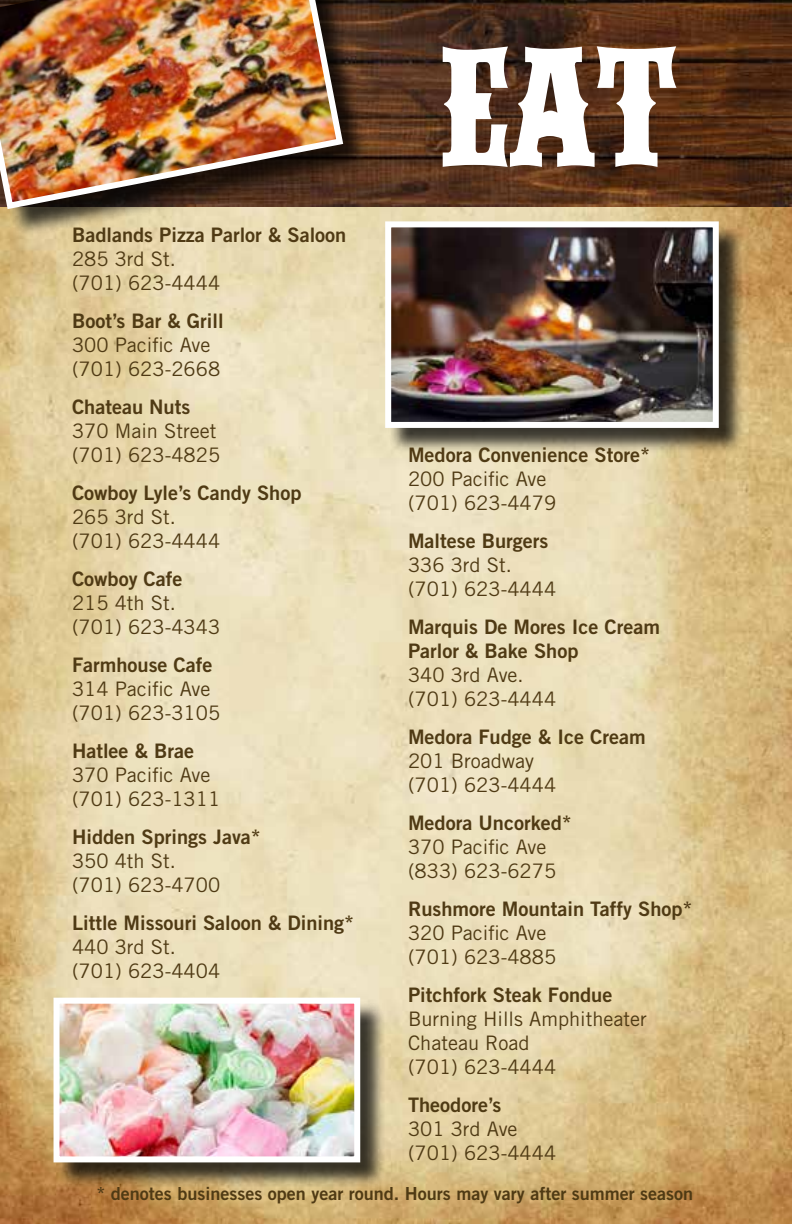
<style>
.page{position:relative;width:792px;height:1224px;background:#fff}
.page>*{position:absolute;margin:0;border:0;box-sizing:border-box;transform-origin:0 0}
.t1{font:172px "IFC WILDRODEO Bold";color:#fff}
.t2{font:20px/24px "Trade Gothic";color:#4f3a14}
.t3{font:20px/24px "Trade Gothic Bold Two";color:#4f3a14}
.t4{font:18px "Trade Gothic Bold Two";color:#4f3a14}
</style>
<div class="page">
<img style="left:0;top:207px;width:792px;height:1017px">
<img style="left:371px;top:0;width:421px;height:207px">
<div style="left:388px;top:224px;width:357px;height:230px;background:#000;opacity:.75"></div>
<img style="left:392px;top:228px;width:320px;height:193px">
<div style="left:385px;top:221px;width:334px;height:207px;border:6px solid #fff"></div>
<div style="left:57px;top:1001px;width:329px;height:188px;background:#000;opacity:.75"></div>
<img style="left:61px;top:1005px;width:292px;height:150px">
<div style="left:54px;top:998px;width:306px;height:164px;border:6px solid #fff"></div>
<div style="left:0;top:0;width:371px;height:237px;background:#000;opacity:.75"></div>
<img style="left:0;top:0;width:347px;height:213px">
<h1 class="t1" style="left:443px;top:44px;width:237px">EAT</h1>
<p class="t3" style="left:72px;top:223px;width:276px">Badlands Pizza Parlor &amp; Saloon</p>
<p class="t2" style="left:72px;top:247px;width:150px">285 3rd St. (701) 623-4444</p>
<p class="t3" style="left:72px;top:309px;width:153px">Boot’s Bar &amp; Grill</p>
<p class="t2" style="left:72px;top:333px;width:150px">300 Pacific Ave (701) 623-2668</p>
<p class="t3" style="left:72px;top:395px;width:120px">Chateau Nuts</p>
<p class="t2" style="left:72px;top:419px;width:150px">370 Main Street (701) 623-4825</p>
<p class="t3" style="left:72px;top:481px;width:231px">Cowboy Lyle’s Candy Shop</p>
<p class="t2" style="left:72px;top:505px;width:150px">265 3rd St. (701) 623-4444</p>
<p class="t3" style="left:72px;top:567px;width:112px">Cowboy Cafe</p>
<p class="t2" style="left:72px;top:591px;width:150px">215 4th St. (701) 623-4343</p>
<p class="t3" style="left:72px;top:653px;width:142px">Farmhouse Cafe</p>
<p class="t2" style="left:72px;top:677px;width:150px">314 Pacific Ave (701) 623-3105</p>
<p class="t3" style="left:72px;top:739px;width:124px">Hatlee &amp; Brae</p>
<p class="t2" style="left:72px;top:763px;width:150px">370 Pacific Ave (701) 623-1311</p>
<p class="t3" style="left:72px;top:825px;width:190px">Hidden Springs Java*</p>
<p class="t2" style="left:72px;top:849px;width:150px">350 4th St. (701) 623-4700</p>
<p class="t3" style="left:72px;top:911px;width:284px">Little Missouri Saloon &amp; Dining*</p>
<p class="t2" style="left:72px;top:935px;width:150px">440 3rd St. (701) 623-4404</p>
<p class="t3" style="left:408px;top:443px;width:244px">Medora Convenience Store*</p>
<p class="t2" style="left:408px;top:467px;width:150px">200 Pacific Ave (701) 623-4479</p>
<p class="t3" style="left:408px;top:529px;width:142px">Maltese Burgers</p>
<p class="t2" style="left:408px;top:553px;width:150px">336 3rd St. (701) 623-4444</p>
<p class="t3" style="left:408px;top:615px;width:254px">Marquis De Mores Ice Cream<br>Parlor &amp; Bake Shop</p>
<p class="t2" style="left:408px;top:663px;width:150px">340 3rd Ave. (701) 623-4444</p>
<p class="t3" style="left:408px;top:725px;width:239px">Medora Fudge &amp; Ice Cream</p>
<p class="t2" style="left:408px;top:749px;width:150px">201 Broadway (701) 623-4444</p>
<p class="t3" style="left:408px;top:811px;width:165px">Medora Uncorked*</p>
<p class="t2" style="left:408px;top:835px;width:150px">370 Pacific Ave (833) 623-6275</p>
<p class="t3" style="left:408px;top:897px;width:286px">Rushmore Mountain Taffy Shop*</p>
<p class="t2" style="left:408px;top:921px;width:150px">320 Pacific Ave (701) 623-4885</p>
<p class="t3" style="left:408px;top:983px;width:206px">Pitchfork Steak Fondue</p>
<p class="t2" style="left:408px;top:1007px;width:240px">Burning Hills Amphitheater<br>Chateau Road<br>(701) 623-4444</p>
<p class="t3" style="left:408px;top:1093px;width:95px">Theodore’s</p>
<p class="t2" style="left:408px;top:1117px;width:150px">301 3rd Ave (701) 623-4444</p>
<p class="t4" style="left:96px;top:1183px;width:598px">* denotes businesses open year round. Hours may vary after summer season</p>
</div>
